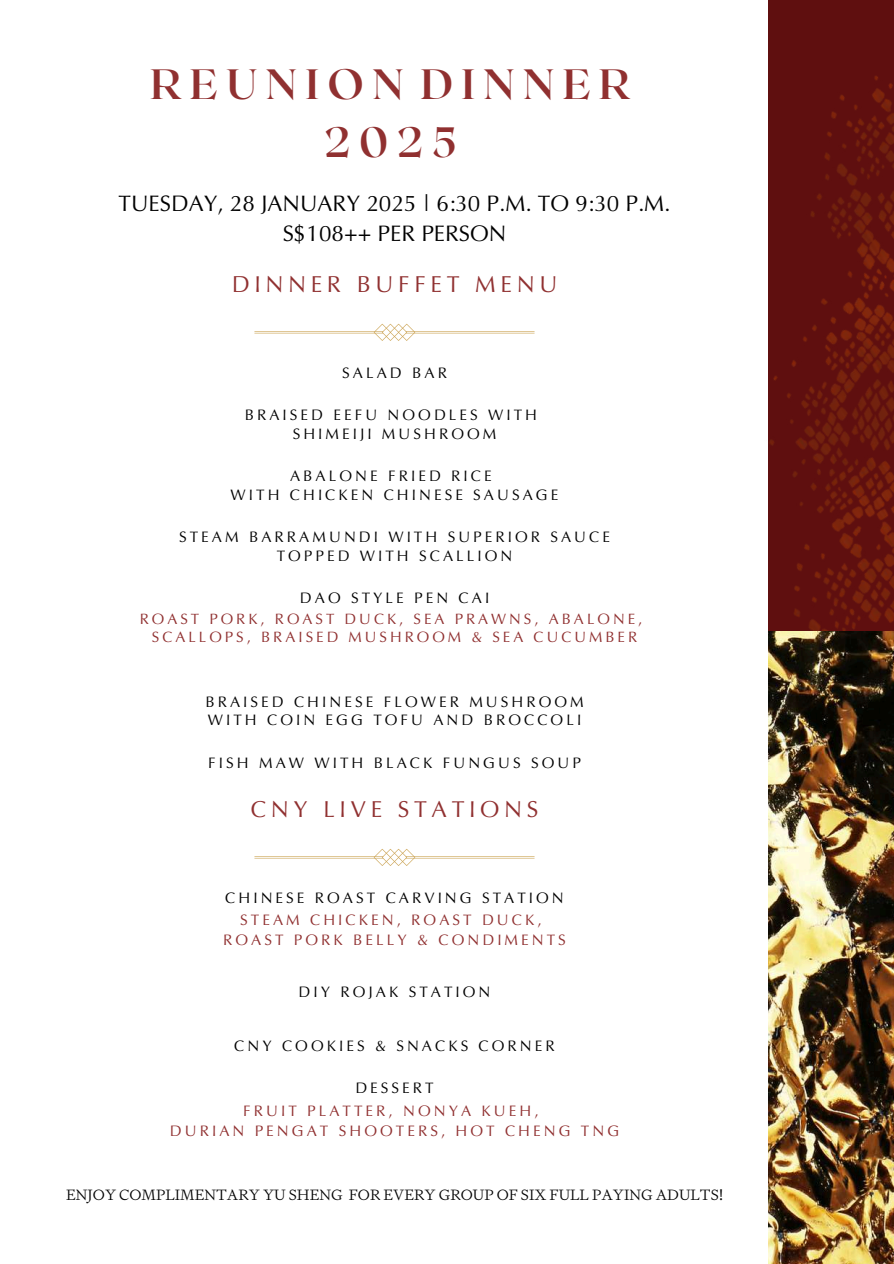
<style>
.page{position:relative;width:894px;height:1264px;background:#fff}
.page>*{position:absolute;margin:0;border:0;box-sizing:border-box;transform-origin:0 0}
.t1{font:700 42.3px/58.2px "Roxborough CF";letter-spacing:.2em;color:#903030;text-align:center}
.t2{font:23.1px "CL Popt";letter-spacing:.2em;color:#903030}
.t3{font:22.5px/30.3px "CL Popt";color:#000;text-align:center}
.t4{font:15.3px/20.2px "CL Popt";letter-spacing:.2em;color:#903030;text-align:center}
.t5{font:15.15px/18.6px "CL Popt";letter-spacing:.2em;color:#000;text-align:center}
.t6{font:15px/18px "CL Popt";letter-spacing:.2em;color:#903030;text-align:center}
.t7{font:300 15px "Test Signifier";color:#000}
.s1{font-family:"Noto Sans";font-weight:400}
</style>
<div class="page">
<svg style="left:254px;top:849px;width:223px;height:16px"></svg>
<svg style="left:254px;top:324px;width:223px;height:17px"></svg>
<img style="left:477px;top:0;width:416px;height:859px">
<img style="left:768px;top:631px;width:125px;height:632px">
<h1 class="t1" style="left:150px;top:53px;width:481px">REUNION DINNER<br>2025</h1>
<h3 class="t3" style="left:118px;top:188px;width:553px">TUESDAY, 28 JANUARY 2025 | 6:30 P.M. TO 9:30 P.M.<br>S$108++ PER PERSON</h3>
<h2 class="t2" style="left:232px;top:270px;width:327px">DINNER BUFFET MENU</h2>
<p class="t5" style="left:342px;top:363px;width:106px">SALAD BAR</p>
<p class="t5" style="left:245px;top:405px;width:294px">BRAISED EEFU NOODLES WITH<br>SHIMEIJI MUSHROOM</p>
<p class="t5" style="left:230px;top:466px;width:329px">ABALONE FRIED RICE<br>WITH CHICKEN CHINESE SAUSAGE</p>
<p class="t5" style="left:179px;top:527px;width:432px">STEAM BARRAMUNDI WITH SUPERIOR SAUCE<br>TOPPED WITH SCALLION</p>
<p class="t5" style="left:300px;top:588px;width:191px">DAO STYLE PEN CAI</p>
<p class="t6" style="left:140px;top:610px;width:504px">ROAST PORK, ROAST DUCK, SEA PRAWNS, ABALONE,<br>SCALLOPS, BRAISED MUSHROOM &amp; SEA CUCUMBER</p>
<p class="t5" style="left:205px;top:692px;width:380px;text-align:left">BRAISED CHINESE FLOWER MUSHROOM<br>WITH COIN EGG TOFU AND BROCCOLI</p>
<p class="t5" style="left:208px;top:753px;width:374px">FISH MAW WITH BLACK FUNGUS SOUP</p>
<h2 class="t2" style="left:251px;top:795px;width:289px">CNY LIVE STATIONS</h2>
<p class="t5" style="left:225px;top:888px;width:340px">CHINESE ROAST CARVING STATION</p>
<p class="t4" style="left:223px;top:909px;width:344px">STEAM CHICKEN, ROAST DUCK,<br>ROAST PORK BELLY &amp; CONDIMENTS</p>
<p class="t5" style="left:298px;top:983px;width:193px">DIY ROJAK STATION</p>
<p class="t5" style="left:234px;top:1036px;width:322px">CNY COOKIES &amp; SNACKS CORNER</p>
<p class="t5" style="left:355px;top:1079px;width:80px">DESSERT</p>
<p class="t4" style="left:170px;top:1100px;width:450px">FRUIT PLATTER, NONYA KUEH,<br>DURIAN PENGAT SHOOTERS, HOT CHENG TNG</p>
<p class="t7" style="left:66px;top:1185px;width:658px">ENJOY COMPLIMENTARY YU SHENG FOR EVERY GROUP OF SIX FULL PAYING ADULTS<span class="s1">!</span></p>
</div>
